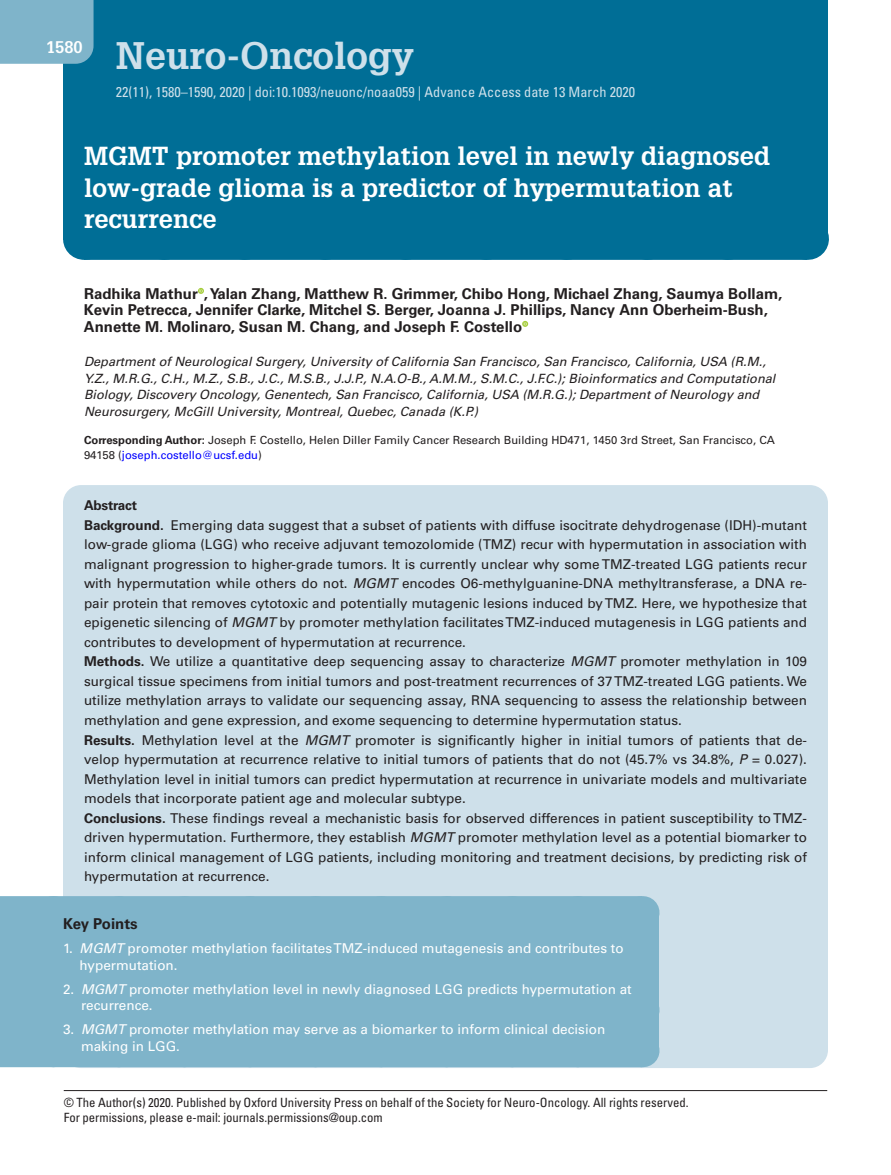
<style>
.page{position:relative;width:891px;height:1175px;background:#fff}
.page>*{position:absolute;margin:0;border:0;box-sizing:border-box;transform-origin:0 0}
.t1{font:700 37.5px "Glypha LT Std";color:#cee0ea}
.t2{font:700 25.5px/31.5px "Glypha LT Std";color:#fff}
.t3{font:700 16.5px "Glypha LT Std";color:#fff}
.t4{font:700 15px/16.5px "Univers LT Std";color:#231f20}
.t5{font:condensed 14.25px "Univers LT Std";color:#cee0ea}
.t6{font:13.5px/19.5px "Univers LT Std";color:#231f20}
.t7{font:13.5px/16.5px "Univers LT Std";color:#fff}
.t8{font:italic 12.75px/16.5px "Univers LT Std";color:#231f20}
.t9{font:condensed 12.75px/15px "Univers LT Std";color:#231f20}
.t10{font:11.25px/15px "Univers LT Std";color:#231f20}
.s1{font-weight:700}
.s2{color:#00f}
.s3{font-style:italic}
</style>
<div class="page">
<div style="left:63px;top:0;width:765px;height:240px;background:#006e96"></div>
<div style="left:0;top:0;width:94px;height:64px;background:#7fb4ca"></div>
<div style="left:63px;top:485px;width:765px;height:583px;background:#cee0ea;border-radius:18px"></div>
<hr style="left:64px;top:1090px;width:763px;height:1px;background:#231f20">
<div style="left:84px;top:218px;width:723px;height:42px;background:#006e96"></div>
<svg style="left:166px;top:259px;width:601px;height:1px"></svg>
<hr style="left:807px;top:218px;width:1px;height:42px;background:#006e96">
<div style="left:0;top:896px;width:642px;height:33px;background:#7fb4ca"></div>
<hr style="left:642px;top:896px;width:1px;height:33px;background:#7fb4ca">
<div style="left:0;top:929px;width:659px;height:44px;background:#7fb4ca"></div>
<div style="left:0;top:970px;width:659px;height:43px;background:#7fb4ca"></div>
<div style="left:0;top:1010px;width:659px;height:44px;background:#7fb4ca"></div>
<div style="left:0;top:1034px;width:642px;height:33px;background:#7fb4ca"></div>
<hr style="left:642px;top:1034px;width:1px;height:33px;background:#7fb4ca">
<svg style="left:198px;top:288px;width:6px;height:6px"></svg>
<svg style="left:522px;top:321px;width:6px;height:6px"></svg>
<p class="t3" style="left:46px;top:37px;width:38px">1580</p>
<h1 class="t1" style="left:116px;top:32px;width:299px">Neuro-Oncology</h1>
<p class="t5" style="left:116px;top:83px;width:521px">22(11), 1580–1590, 2020 | doi:10.1093/neuonc/noaa059 | Advance Access date 13 March 2020</p>
<h2 class="t2" style="left:84px;top:140px;width:688px">MGMT promoter methylation level in newly diagnosed low-grade glioma is a predictor of hypermutation at recurrence</h2>
<p class="t4" style="left:84px;top:285px;width:700px">Radhika Mathur , Yalan Zhang, Matthew R. Grimmer, Chibo Hong, Michael Zhang, Saumya Bollam,<br>Kevin Petrecca, Jennifer Clarke, Mitchel S. Berger, Joanna J. Phillips, Nancy Ann Oberheim-Bush,<br>Annette M. Molinaro, Susan M. Chang, and Joseph F. Costello</p>
<p class="t8" style="left:84px;top:354px;width:693px">Department of Neurological Surgery, University of California San Francisco, San Francisco, California, USA (R.M., Y.Z., M.R.G., C.H., M.Z., S.B., J.C., M.S.B., J.J.P., N.A.O-B., A.M.M., S.M.C., J.F.C.); Bioinformatics and Computational Biology, Discovery Oncology, Genentech, San Francisco, California, USA (M.R.G.); Department of Neurology and Neurosurgery, McGill University, Montreal, Quebec, Canada (K.P.)</p>
<p class="t10" style="left:84px;top:433px;width:693px"><span class="s1">Corresponding Author:</span> Joseph F. Costello, Helen Diller Family Cancer Research Building HD471, 1450 3rd Street, San Francisco, CA<br>94158 (<span class="s2">joseph.costello@ucsf.edu</span>)</p>
<p class="t6" style="left:84px;top:496px;width:725px"><span class="s1">Abstract<br>Background.</span> Emerging data suggest that a subset of patients with diffuse isocitrate dehydrogenase (IDH)-mutant low-grade glioma (LGG) who receive adjuvant temozolomide (TMZ) recur with hypermutation in association with malignant progression to higher-grade tumors. It is currently unclear why some TMZ-treated LGG patients recur with hypermutation while others do not. <span class="s3">MGMT</span> encodes O6-methylguanine-DNA methyltransferase, a DNA re&shy;pair protein that removes cytotoxic and potentially mutagenic lesions induced by TMZ. Here, we hypothesize that epigenetic silencing of <span class="s3">MGMT</span> by promoter methylation facilitates TMZ-induced mutagenesis in LGG patients and contributes to development of hypermutation at recurrence.<br><span class="s1">Methods.</span> We utilize a quantitative deep sequencing assay to characterize <span class="s3">MGMT</span> promoter methylation in 109 surgical tissue specimens from initial tumors and post-treatment recurrences of 37 TMZ-treated LGG patients. We utilize methylation arrays to validate our sequencing assay, RNA sequencing to assess the relationship between methylation and gene expression, and exome sequencing to determine hypermutation status.<br><span class="s1">Results.</span> Methylation level at the <span class="s3">MGMT</span> promoter is significantly higher in initial tumors of patients that de&shy;velop hypermutation at recurrence relative to initial tumors of patients that do not (45.7% vs 34.8%, <span class="s3">P</span> = 0.027).<br>Methylation level in initial tumors can predict hypermutation at recurrence in univariate models and multivariate models that incorporate patient age and molecular subtype.<br><span class="s1">Conclusions.</span> These findings reveal a mechanistic basis for observed differences in patient susceptibility to TMZ&shy;driven hypermutation. Furthermore, they establish <span class="s3">MGMT</span> promoter methylation level as a potential biomarker to inform clinical management of LGG patients, including monitoring and treatment decisions, by predicting risk of hypermutation at recurrence.</p>
<p class="t4" style="left:63px;top:915px;width:76px">Key Points</p>
<p class="t7" style="left:80px;top:940px;width:546px;text-indent:-17px">1. <span class="s3">MGMT</span> promoter methylation facilitates TMZ-induced mutagenesis and contributes to hypermutation.</p>
<p class="t7" style="left:81px;top:980px;width:552px;text-indent:-18px">2. <span class="s3">MGMT</span> promoter methylation level in newly diagnosed LGG predicts hypermutation at recurrence.</p>
<p class="t7" style="left:81px;top:1021px;width:526px;text-indent:-18px">3. <span class="s3">MGMT</span> promoter methylation may serve as a biomarker to inform clinical decision making in LGG.</p>
<p class="t9" style="left:64px;top:1095px;width:626px">© The Author(s) 2020. Published by Oxford University Press on behalf of the Society for Neuro-Oncology. All rights reserved.<br>For permissions, please e-mail: journals.permissions@oup.com</p>
</div>
